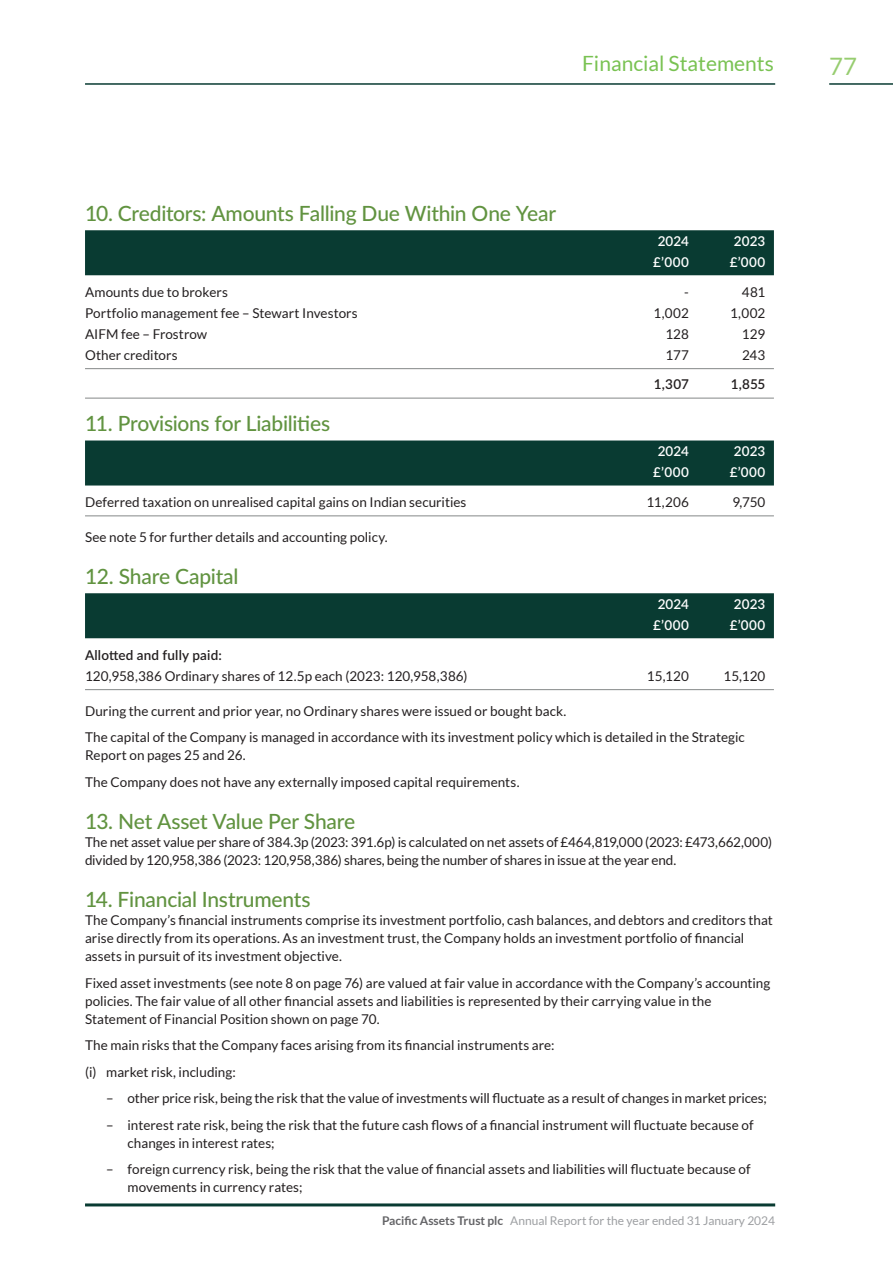
<style>
.page{position:relative;width:893px;height:1263px;background:#fff}
.page>*{position:absolute;margin:0;border:0;box-sizing:border-box;transform-origin:0 0}
.t1{font:24px "Lato";color:#97cd70}
.t2{font:500 21px "Lato";letter-spacing:-.015em;color:#619340}
.t3{font:21px "Lato";color:#79c252}
.t4{font:13.5px/18px "Lato";color:#231f20}
.t5{font:600 13.5px "Lato";letter-spacing:.01em;color:#fff}
.t6{font:600 13.5px "Lato";letter-spacing:.01em;color:#231f20}
.t7{font:12px "Lato";color:#9d9fa2}
.s1{font-weight:700;color:#636366}
</style>
<div class="page">
<hr style="left:85px;top:1203px;width:690px;height:3px;background:#093b32">
<hr style="left:85px;top:83px;width:690px;height:2px;background:#093b32">
<hr style="left:829px;top:83px;width:64px;height:2px;background:#093b32">
<div style="left:85px;top:230px;width:689px;height:45px;background:#093b32"></div>
<hr style="left:85px;top:368px;width:689px;height:1px;background:#929595">
<hr style="left:85px;top:398px;width:689px;height:1px;background:#929595">
<div style="left:85px;top:440px;width:689px;height:45px;background:#093b32"></div>
<hr style="left:85px;top:515px;width:689px;height:1px;background:#929595">
<div style="left:85px;top:593px;width:689px;height:45px;background:#093b32"></div>
<hr style="left:85px;top:689px;width:689px;height:1px;background:#929595">
<h2 class="t3" style="left:582px;top:51px;width:193px">Financial Statements</h2>
<h1 class="t1" style="left:829px;top:53px;width:29px">77</h1>
<h2 class="t2" style="left:85px;top:198px;width:473px">10. Creditors: Amounts Falling Due Within One Year</h2>
<p class="t5" style="left:658px;top:231px;width:33px">2024</p>
<p class="t5" style="left:734px;top:231px;width:33px">2023</p>
<p class="t5" style="left:653px;top:252px;width:37px">£’000</p>
<p class="t5" style="left:730px;top:252px;width:37px">£’000</p>
<p class="t4" style="left:85px;top:283px;width:144px">Amounts due to brokers</p>
<p class="t4" style="left:684px;top:283px;width:6px">-</p>
<p class="t4" style="left:742px;top:283px;width:25px">481</p>
<p class="t4" style="left:85px;top:304px;width:274px">Portfolio management fee – Stewart Investors</p>
<p class="t4" style="left:654px;top:304px;width:37px">1,002</p>
<p class="t4" style="left:730px;top:304px;width:37px">1,002</p>
<p class="t4" style="left:85px;top:325px;width:124px">AIFM fee – Frostrow</p>
<p class="t4" style="left:665px;top:325px;width:25px">128</p>
<p class="t4" style="left:742px;top:325px;width:25px">129</p>
<p class="t4" style="left:85px;top:346px;width:94px">Other creditors</p>
<p class="t4" style="left:665px;top:346px;width:25px">177</p>
<p class="t4" style="left:742px;top:346px;width:25px">243</p>
<p class="t6" style="left:654px;top:374px;width:36px">1,307</p>
<p class="t6" style="left:731px;top:374px;width:36px">1,855</p>
<h2 class="t2" style="left:85px;top:408px;width:247px">11. Provisions for Liabilities</h2>
<p class="t5" style="left:658px;top:442px;width:33px">2024</p>
<p class="t5" style="left:734px;top:442px;width:33px">2023</p>
<p class="t5" style="left:653px;top:463px;width:37px">£’000</p>
<p class="t5" style="left:730px;top:463px;width:37px">£’000</p>
<p class="t4" style="left:85px;top:493px;width:383px">Deferred taxation on unrealised capital gains on Indian securities</p>
<p class="t4" style="left:646px;top:493px;width:44px">11,206</p>
<p class="t4" style="left:732px;top:493px;width:35px">9,750</p>
<p class="t4" style="left:85px;top:528px;width:304px">See note 5 for further details and accounting policy.</p>
<h2 class="t2" style="left:85px;top:561px;width:155px">12. Share Capital</h2>
<p class="t5" style="left:658px;top:594px;width:33px">2024</p>
<p class="t5" style="left:734px;top:594px;width:33px">2023</p>
<p class="t5" style="left:653px;top:615px;width:37px">£’000</p>
<p class="t5" style="left:730px;top:615px;width:37px">£’000</p>
<p class="t6" style="left:85px;top:645px;width:138px">Allotted and fully paid:</p>
<p class="t4" style="left:85px;top:666px;width:384px">120,958,386 Ordinary shares of 12.5p each (2023: 120,958,386)</p>
<p class="t4" style="left:647px;top:666px;width:43px">15,120</p>
<p class="t4" style="left:723px;top:666px;width:43px">15,120</p>
<p class="t4" style="left:85px;top:697px;width:661px;line-height:26.5px">During the current and prior year, no Ordinary shares were issued or bought back.<br>The capital of the Company is managed in accordance with its investment policy which is detailed in the Strategic</p>
<p class="t4" style="left:85px;top:742px;width:436px;line-height:26.5px">Report on pages 25 and 26.<br>The Company does not have any externally imposed capital requirements.</p>
<h2 class="t2" style="left:85px;top:806px;width:272px">13. Net Asset Value Per Share</h2>
<p class="t4" style="left:85px;top:833px;width:689px">The net asset value per share of 384.3p (2023: 391.6p) is calculated on net assets of £464,819,000 (2023: £473,662,000) divided by 120,958,386 (2023: 120,958,386) shares, being the number of shares in issue at the year end.</p>
<h2 class="t2" style="left:85px;top:884px;width:227px">14. Financial Instruments</h2>
<p class="t4" style="left:85px;top:911px;width:689px">The Company’s financial instruments comprise its investment portfolio, cash balances, and debtors and creditors that arise directly from its operations. As an investment trust, the Company holds an investment portfolio of financial assets in pursuit of its investment objective.</p>
<p class="t4" style="left:85px;top:973px;width:687px">Fixed asset investments (see note 8 on page 76) are valued at fair value in accordance with the Company’s accounting policies. The fair value of all other financial assets and liabilities is represented by their carrying value in the<br>Statement of Financial Position shown on page 70.</p>
<p class="t4" style="left:85px;top:1032px;width:471px;line-height:26.5px">The main risks that the Company faces arising from its financial instruments are: (i) market risk, including:</p>
<p class="t4" style="left:106px;top:1089px;width:662px">– other price risk, being the risk that the value of investments will fluctuate as a result of changes in market prices;</p>
<p class="t4" style="left:128px;top:1115px;width:627px;text-indent:-21px">– interest rate risk, being the risk that the future cash flows of a financial instrument will fluctuate because of changes in interest rates;</p>
<p class="t4" style="left:128px;top:1160px;width:625px;text-indent:-21px">– foreign currency risk, being the risk that the value of financial assets and liabilities will fluctuate because of movements in currency rates;</p>
<p class="t7" style="left:382px;top:1213px;width:395px"><span class="s1">Pacific Assets Trust plc</span> Annual Report for the year ended 31 January 2024</p>
</div>
